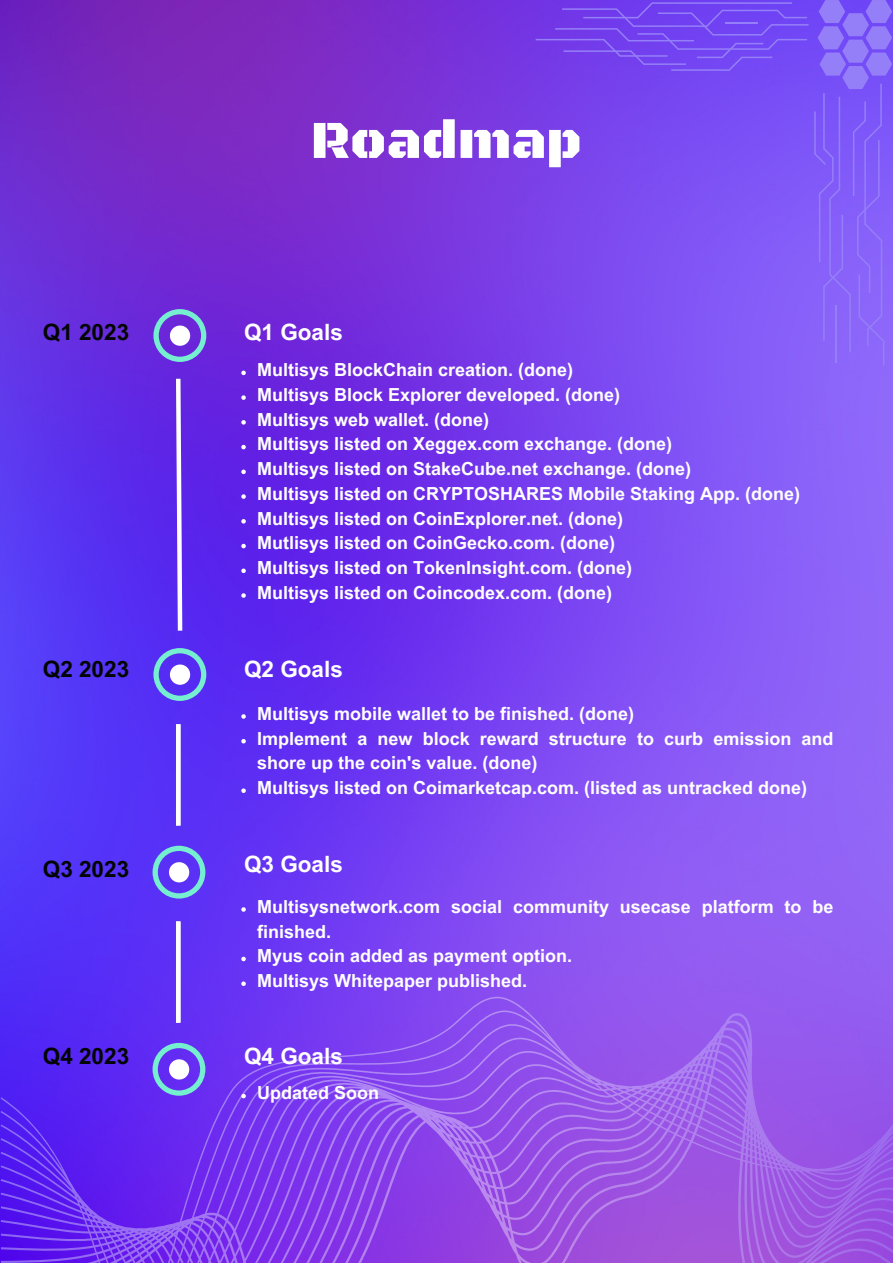
<style>
.page{position:relative;width:893px;height:1264px;background:#fff}
.page>*{position:absolute;margin:0;border:0;box-sizing:border-box;transform-origin:0 0}
.t1{font:54px "Black Ops One";color:#fff}
.t2{font:700 22.5px "Arial MT Pro";color:#fff}
.t3{font:700 22.5px "Arial MT Pro";color:#020503}
.t4{font:700 18px/24.8px "Arial MT Pro";color:#fff}
</style>
<div class="page">
<img style="left:0;top:0;width:892px;height:1262px">
<svg style="left:1px;top:996px;width:891px;height:266px;background:#8647eb"></svg>
<svg style="left:814px;top:0;width:78px;height:365px;background:#8663f8"></svg>
<svg style="left:535px;top:2px;width:273px;height:69px;background:#7546ef"></svg>
<hr style="left:725px;top:22px;width:32px;height:2px;background:#957ff8">
<svg style="left:153px;top:309px;width:53px;height:53px;background:#7e76db"></svg>
<svg style="left:174px;top:374px;width:10px;height:261px"></svg>
<svg style="left:153px;top:648px;width:53px;height:53px;background:#7179ea"></svg>
<svg style="left:241px;top:370px;width:5px;height:5px"></svg>
<svg style="left:241px;top:395px;width:5px;height:5px"></svg>
<svg style="left:241px;top:420px;width:5px;height:4px"></svg>
<svg style="left:241px;top:445px;width:5px;height:4px"></svg>
<svg style="left:241px;top:469px;width:5px;height:5px"></svg>
<svg style="left:241px;top:494px;width:5px;height:5px"></svg>
<svg style="left:241px;top:519px;width:5px;height:4px"></svg>
<svg style="left:241px;top:544px;width:5px;height:4px"></svg>
<svg style="left:241px;top:568px;width:5px;height:5px"></svg>
<svg style="left:241px;top:593px;width:5px;height:5px"></svg>
<svg style="left:241px;top:714px;width:5px;height:4px"></svg>
<svg style="left:241px;top:739px;width:5px;height:4px"></svg>
<svg style="left:241px;top:788px;width:5px;height:5px"></svg>
<svg style="left:152px;top:845px;width:53px;height:53px;background:#747cec"></svg>
<hr style="left:176px;top:724px;width:4px;height:101px;background:#fff">
<svg style="left:152px;top:1042px;width:53px;height:53px;background:#7a79ea"></svg>
<hr style="left:176px;top:921px;width:4px;height:101px;background:#fff">
<svg style="left:241px;top:907px;width:5px;height:4px"></svg>
<svg style="left:241px;top:956px;width:5px;height:5px"></svg>
<svg style="left:241px;top:981px;width:5px;height:4px"></svg>
<svg style="left:241px;top:1093px;width:5px;height:5px"></svg>
<p class="t1" style="left:311px;top:109px;width:272px">Roadmap</p>
<p class="t3" style="left:43px;top:324px;width:88px">Q1 2023</p>
<p class="t2" style="left:244px;top:324px;width:100px">Q1 Goals</p>
<p class="t4" style="left:257px;top:360px;width:317px">Multisys BlockChain creation. (done)</p>
<p class="t4" style="left:257px;top:384px;width:364px">Multisys Block Explorer developed. (done)</p>
<p class="t4" style="left:257px;top:409px;width:233px">Multisys web wallet. (done)</p>
<p class="t4" style="left:257px;top:434px;width:416px">Multisys listed on Xeggex.com exchange. (done)</p>
<p class="t4" style="left:257px;top:459px;width:435px">Multisys listed on StakeCube.net exchange. (done)</p>
<p class="t4" style="left:257px;top:483px;width:544px">Multisys listed on CRYPTOSHARES Mobile Staking App. (done)</p>
<p class="t4" style="left:257px;top:508px;width:367px">Multisys listed on CoinExplorer.net. (done)</p>
<p class="t4" style="left:257px;top:533px;width:359px">Mutlisys listed on CoinGecko.com. (done)</p>
<p class="t4" style="left:257px;top:557px;width:376px">Multisys listed on TokenInsight.com. (done)</p>
<p class="t4" style="left:257px;top:582px;width:356px">Multisys listed on Coincodex.com. (done)</p>
<p class="t3" style="left:43px;top:660px;width:88px">Q2 2023</p>
<p class="t2" style="left:244px;top:660px;width:100px">Q2 Goals</p>
<p class="t4" style="left:257px;top:703px;width:378px">Multisys mobile wallet to be finished. (done)</p>
<p class="t4" style="left:257px;top:728px;width:577px">Implement a new block reward structure to curb emission and shore up the coin's value. (done)</p>
<p class="t4" style="left:257px;top:777px;width:551px">Multisys listed on Coimarketcap.com. (listed as untracked done)</p>
<p class="t3" style="left:43px;top:860px;width:88px">Q3 2023</p>
<p class="t2" style="left:244px;top:855px;width:100px">Q3 Goals</p>
<p class="t4" style="left:257px;top:896px;width:577px">Multisysnetwork.com social community usecase platform to be finished.</p>
<p class="t4" style="left:257px;top:945px;width:316px">Myus coin added as payment option.</p>
<p class="t4" style="left:257px;top:970px;width:271px">Multisys Whitepaper published.</p>
<p class="t3" style="left:43px;top:1047px;width:88px">Q4 2023</p>
<p class="t2" style="left:244px;top:1047px;width:100px">Q4 Goals</p>
<p class="t4" style="left:257px;top:1082px;width:123px">Updated Soon</p>
</div>
